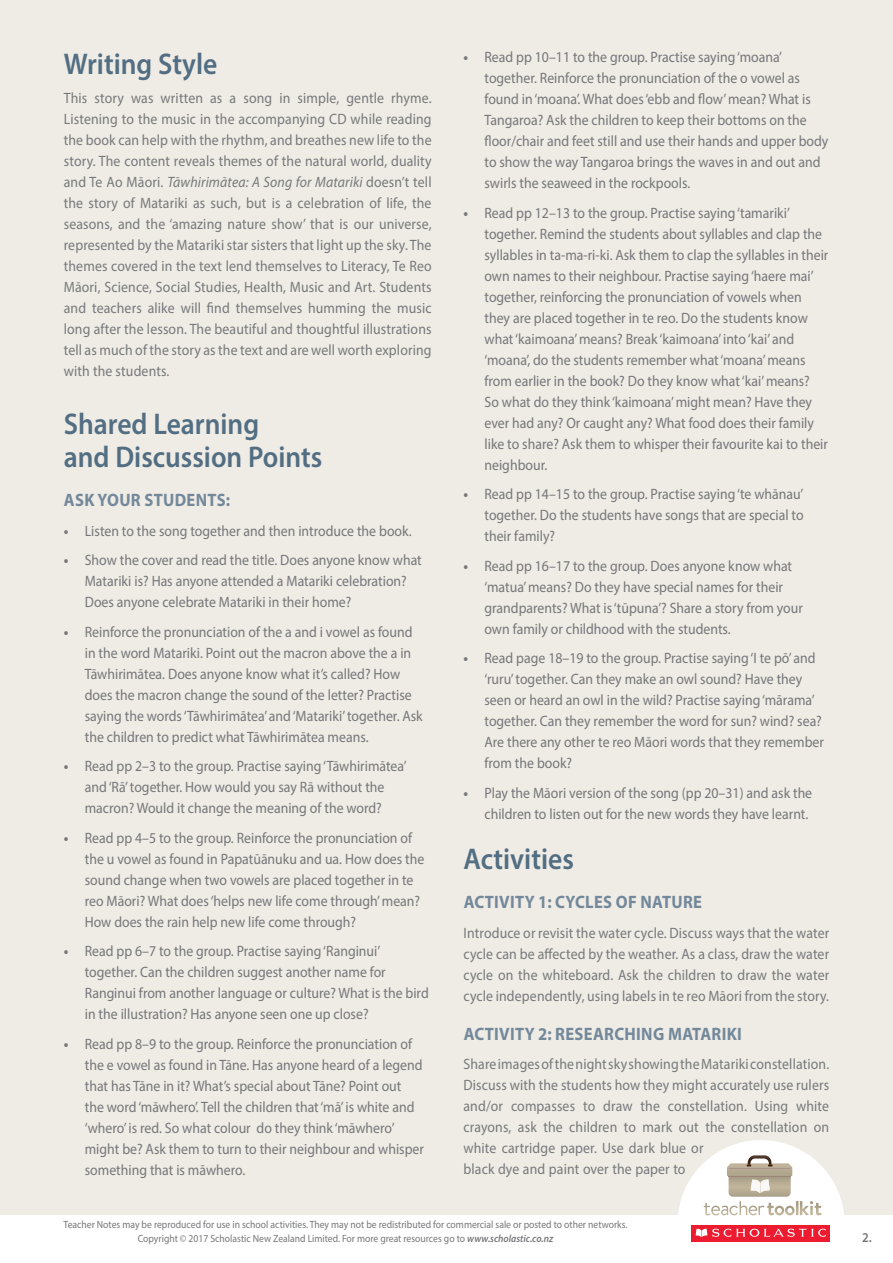
<style>
.page{position:relative;width:893px;height:1263px;background:#efebe5}
.page>*{position:absolute;margin:0;border:0;box-sizing:border-box;transform-origin:0 0}
.t1{font:600 30px/33px "Myriad Pro";color:#526e83;scale:.92 1}
.t2{font:700 18px "Myriad Pro";letter-spacing:.02em;color:#73899b;scale:.92 1}
.t3{font:15px/21px "Myriad Pro";color:#76777a;scale:.92 1}
.t4{font:15px/21px "Myriad Pro";letter-spacing:.01em;color:#77797b;text-align:justify;scale:.92 1}
.t5{font:600 13.5px "Myriad Pro";color:#76777a;scale:.92 1}
.t6{font:10.5px/13.2px "Myriad Pro";color:#76777a;text-align:center;scale:.92 1}
.s1{font-style:italic}
.s2{font-weight:700}
.s3{font-weight:600;font-style:italic}
</style>
<div class="page">
<div style="left:0;top:1215px;width:893px;height:48px;background:#fff"></div>
<svg style="left:678px;top:1140px;width:166px;height:102px"></svg>
<h1 class="t1" style="left:64px;top:46px;width:168px">Writing Style</h1>
<p class="t4" style="left:64px;top:87px;width:401px">This story was written as a song in simple, gentle rhyme.<br>Listening to the music in the accompanying CD while reading the book can help with the rhythm, and breathes new life to the story. The content reveals themes of the natural world, duality and Te Ao Māori. <span class="s1">Tāwhirimātea: A Song for Matariki</span> doesn’t tell the story of Matariki as such, but is a celebration of life, the seasons, and the ‘amazing nature show’ that is our universe, represented by the Matariki star sisters that light up the sky. The themes covered in the text lend themselves to Literacy, Te Reo Māori, Science, Social Studies, Health, Music and Art. Students and teachers alike will find themselves humming the music long after the lesson. The beautiful and thoughtful illustrations tell as much of the story as the text and are well worth exploring with the students.</p>
<h1 class="t1" style="left:64px;top:407px;width:283px">Shared Learning<br>and Discussion Points</h1>
<p class="t2" style="left:64px;top:488px;width:182px">ASK YOUR STUDENTS:</p>
<p class="t3" style="left:64px;top:520px;width:380px"><span class="s2">•</span> Listen to the song together and then introduce the book.</p>
<p class="t3" style="left:85px;top:549px;width:368px;text-indent:-21px"><span class="s2">•</span> Show the cover and read the title. Does anyone know what<br>Matariki is? Has anyone attended a Matariki celebration?<br>Does anyone celebrate Matariki in their home?</p>
<p class="t3" style="left:85px;top:621px;width:369px;text-indent:-21px"><span class="s2">•</span> Reinforce the pronunciation of the a and i vowel as found in the word Matariki. Point out the macron above the a in Tāwhirimātea. Does anyone know what it’s called? How does the macron change the sound of the letter? Practise saying the words ‘Tāwhirimātea’ and ‘Matariki’ together. Ask the children to predict what Tāwhirimātea means.</p>
<p class="t3" style="left:64px;top:755px;width:374px;text-align:center"><span class="s2">•</span> Read pp 2–3 to the group. Practise saying ‘Tāwhirimātea’ and ‘Rā’ together. How would you say Rā without the macron? Would it change the meaning of the word?</p>
<p class="t3" style="left:85px;top:827px;width:371px;text-indent:-21px"><span class="s2">•</span> Read pp 4–5 to the group. Reinforce the pronunciation of the u vowel as found in Papatūānuku and ua. How does the sound change when two vowels are placed together in te reo Māori? What does ‘helps new life come through’ mean?<br>How does the rain help new life come through?</p>
<p class="t3" style="left:85px;top:940px;width:375px;text-indent:-21px"><span class="s2">•</span> Read pp 6–7 to the group. Practise saying ‘Ranginui’ together. Can the children suggest another name for Ranginui from another language or culture? What is the bird in the illustration? Has anyone seen one up close?</p>
<p class="t3" style="left:85px;top:1033px;width:370px;text-indent:-21px"><span class="s2">•</span> Read pp 8–9 to the group. Reinforce the pronunciation of the e vowel as found in Tāne. Has anyone heard of a legend that has Tāne in it? What’s special about Tāne? Point out the word ‘māwhero’. Tell the children that ‘mā’ is white and ‘whero’ is red. So what colour do they think ‘māwhero’ might be? Ask them to turn to their neighbour and whisper something that is māwhero.</p>
<p class="t3" style="left:484px;top:47px;width:375px;text-indent:-21px"><span class="s2">•</span> Read pp 10–11 to the group. Practise saying ‘moana’ together. Reinforce the pronunciation of the o vowel as found in ‘moana’. What does ‘ebb and flow’ mean? What is Tangaroa? Ask the children to keep their bottoms on the floor/chair and feet still and use their hands and upper body to show the way Tangaroa brings the waves in and out and swirls the seaweed in the rockpools.</p>
<p class="t3" style="left:484px;top:202px;width:375px;text-indent:-21px"><span class="s2">•</span> Read pp 12–13 to the group. Practise saying ‘tamariki’ together. Remind the students about syllables and clap the syllables in ta-ma-ri-ki. Ask them to clap the syllables in their own names to their neighbour. Practise saying ‘haere mai’ together, reinforcing the pronunciation of vowels when they are placed together in te reo. Do the students know what ‘kaimoana’ means? Break ‘kaimoana’ into ‘kai’ and ‘moana’, do the students remember what ‘moana’ means from earlier in the book? Do they know what ‘kai’ means?<br>So what do they think ‘kaimoana’ might mean? Have they ever had any? Or caught any? What food does their family like to share? Ask them to whisper their favourite kai to their neighbour.</p>
<p class="t3" style="left:484px;top:484px;width:348px;text-align:justify;text-indent:-21px"><span class="s2">•</span> Read pp 14–15 to the group. Practise saying ‘te whānau’ together. Do the students have songs that are special to their family?</p>
<p class="t3" style="left:484px;top:555px;width:348px;text-indent:-21px"><span class="s2">•</span> Read pp 16–17 to the group. Does anyone know what ‘matua’ means? Do they have special names for their grandparents? What is ‘tūpuna’? Share a story from your own family or childhood with the students.</p>
<p class="t3" style="left:484px;top:648px;width:370px;text-indent:-21px"><span class="s2">•</span> Read page 18–19 to the group. Practise saying ‘I te pō’ and ‘ruru’ together. Can they make an owl sound? Have they seen or heard an owl in the wild? Practise saying ‘mārama’ together. Can they remember the word for sun? wind? sea?<br>Are there any other te reo Māori words that they remember from the book?</p>
<p class="t3" style="left:463px;top:782px;width:381px;text-align:right"><span class="s2">•</span> Play the Māori version of the song (pp 20–31) and ask the children to listen out for the new words they have learnt.</p>
<h1 class="t1" style="left:463px;top:841px;width:121px">Activities</h1>
<p class="t2" style="left:464px;top:890px;width:261px">ACTIVITY 1: CYCLES OF NATURE</p>
<p class="t4" style="left:463px;top:922px;width:399px">Introduce or revisit the water cycle. Discuss ways that the water cycle can be affected by the weather. As a class, draw the water cycle on the whiteboard. Ask the children to draw the water cycle independently, using labels in te reo Māori from the story.</p>
<p class="t2" style="left:464px;top:1022px;width:153px">ACTIVITY 2: RESEARCHIN</p>
<p class="t2" style="left:653px;top:1022px;width:62px">G MATARIKI</p>
<p class="t4" style="left:463px;top:1054px;width:399px;text-align:left">Share images of the night sky showing the Matariki constellation.<br>Discuss with the students how they might accurately use rulers and/or compasses to draw the constellation. Using white crayons, ask the children to mark out the constellation on white cartridge paper. Use dark blue or<br>black dye and paint over the paper to</p>
<p class="t6" style="left:64px;top:1218px;width:614px">Teacher Notes may be reproduced for use in school activities. They may not be redistributed for commercial sale or posted to other networks.<br>Copyright © 2017 Scholastic New Zealand Limited. For more great resources go to <span class="s3">www.scholastic.co.nz</span></p>
<p class="t5" style="left:862px;top:1228px;width:12px">2.</p>
</div>
